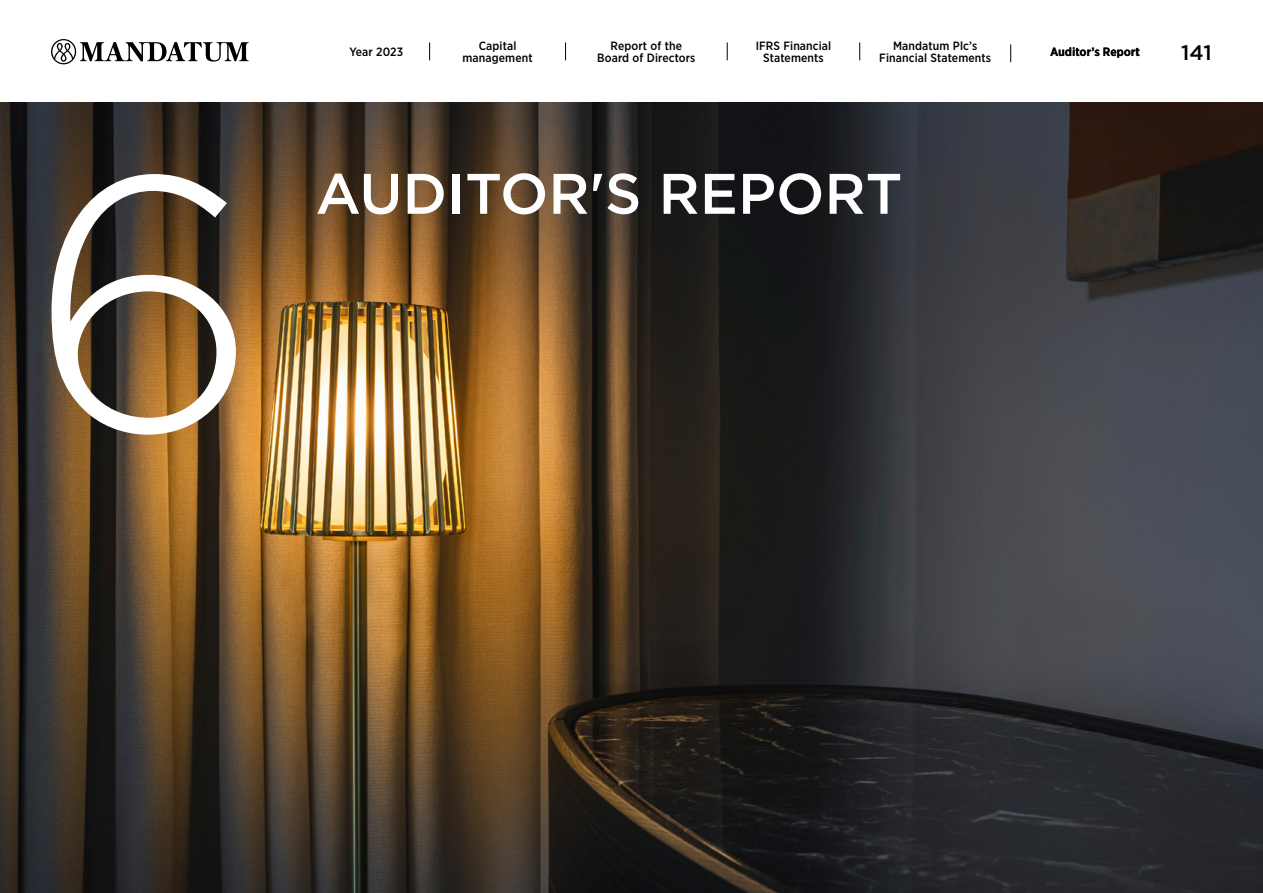
<style>
.page{position:relative;width:1263px;height:893px;background:#fff}
.page>*{position:absolute;margin:0;border:0;box-sizing:border-box;transform-origin:0 0}
.t1{font:300 360px "Gotham";color:#fff}
.t2{font:500 57px "Gotham";color:#fff}
.t3{font:500 21px "Gotham";color:#000}
.t4{font:500 12px/12px "Gotham Narrow";letter-spacing:.01em;color:#000;text-align:center}
.t5{font:700 12px "Gotham Narrow";letter-spacing:.01em;color:#000}
</style>
<div class="page">
<img style="left:0;top:102px;width:1263px;height:791px">
<svg style="left:565px;top:42px;width:1px;height:18px"></svg>
<svg style="left:859px;top:42px;width:1px;height:18px"></svg>
<svg style="left:727px;top:42px;width:1px;height:18px"></svg>
<svg style="left:1010px;top:44px;width:1px;height:18px"></svg>
<svg style="left:429px;top:42px;width:1px;height:18px"></svg>
<svg style="left:51px;top:39px;width:198px;height:25px"></svg>
<p class="t4" style="left:462px;top:40px;width:72px">Capital management</p>
<p class="t4" style="left:597px;top:40px;width:100px">Report of the<br>Board of Directors</p>
<p class="t5" style="left:1050px;top:44px;width:91px">Auditor’s Report</p>
<p class="t4" style="left:756px;top:40px;width:77px">IFRS Financial<br>Statements</p>
<p class="t4" style="left:879px;top:40px;width:113px">Mandatum Plc’s<br>Financial Statements</p>
<p class="t4" style="left:349px;top:46px;width:55px">Year 2023</p>
<h3 class="t3" style="left:1181px;top:39px;width:32px">141</h3>
<h1 class="t1" style="left:29px;top:75px;width:233px">6</h1>
<h2 class="t2" style="left:316px;top:156px;width:588px">AUDITOR'S REPORT</h2>
</div>
